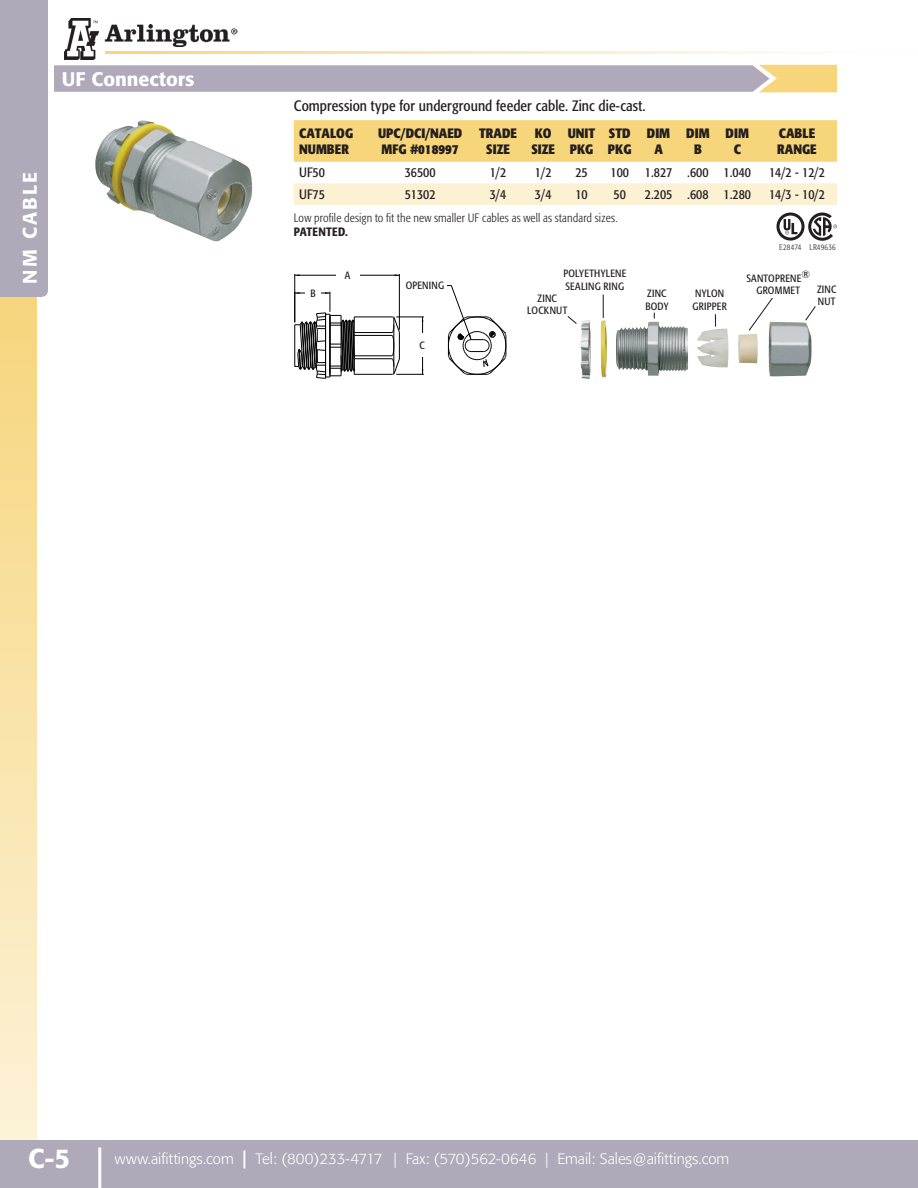
<style>
.page{position:relative;width:918px;height:1188px;background:#fff}
.page>*{position:absolute;margin:0;border:0;box-sizing:border-box;transform-origin:0 0}
.t1{font:500 27px "Formata";color:#fff}
.t2{font:500 19.5px "Formata";letter-spacing:.01em;color:#fff}
.t3{font:300 15px "Formata";color:#fff}
.t4{font:condensed 15px "Formata";letter-spacing:.005em;color:#231f20}
.t5{font:700 condensed 13.5px "Formata";color:#231f20}
.t6{font:condensed 13.5px "Formata";color:#231f20}
.t7{font:300 condensed 12px "Formata";letter-spacing:.015em;color:#231f20}
.t8{font:500 condensed 12px "Formata";letter-spacing:.025em;color:#231f20}
.t9{font:condensed 10.5px/12.6px "Formata";letter-spacing:.02em;color:#231f20}
.t10{font:300 condensed 8.25px "Formata";letter-spacing:.02em;color:#231f20}
.s1{font-weight:500;font-size:18px}
</style>
<div class="page">
<hr style="left:105px;top:52px;width:813px;height:2px;background:#f7d57b">
<div style="left:0;top:294px;width:37px;height:894px;background:linear-gradient(to bottom,#f7d57c,#fcf4dd)"></div>
<div style="left:0;top:1140px;width:918px;height:48px;background:#b0a9ba"></div>
<hr style="left:98px;top:1148px;width:3px;height:40px;background:#fff">
<div style="left:0;top:0;width:48px;height:297px;background:#b0a9ba"></div>
<img style="left:65px;top:18px;width:34px;height:41px">
<img style="left:104px;top:24px;width:133px;height:22px">
<img style="left:95px;top:121px;width:157px;height:120px">
<img style="left:581px;top:320px;width:107px;height:59px">
<svg style="left:603px;top:295px;width:1px;height:23px"></svg>
<svg style="left:748px;top:298px;width:26px;height:34px"></svg>
<svg style="left:805px;top:306px;width:11px;height:15px"></svg>
<svg style="left:715px;top:314px;width:1px;height:13px"></svg>
<svg style="left:567px;top:316px;width:10px;height:8px"></svg>
<svg style="left:54px;top:65px;width:783px;height:27px;background:#b8afb6"></svg>
<svg style="left:776px;top:213px;width:61px;height:28px"></svg>
<hr style="left:354px;top:374px;width:39px;height:1px;background:#000">
<hr style="left:354px;top:358px;width:38px;height:1px;background:#000">
<hr style="left:354px;top:356px;width:38px;height:1px;background:#000">
<hr style="left:354px;top:335px;width:38px;height:1px;background:#000">
<hr style="left:354px;top:332px;width:38px;height:1px;background:#000">
<hr style="left:354px;top:317px;width:39px;height:1px;background:#000">
<hr style="left:295px;top:274px;width:1px;height:48px;background:#000">
<hr style="left:399px;top:274px;width:1px;height:56px;background:#000">
<hr style="left:295px;top:275px;width:42px;height:1px;background:#000">
<hr style="left:355px;top:275px;width:44px;height:1px;background:#000">
<svg style="left:295px;top:290px;width:60px;height:89px"></svg>
<svg style="left:392px;top:283px;width:115px;height:92px"></svg>
<div style="left:415px;top:333px;width:14px;height:24px;background:#fff"></div>
<div style="left:336px;top:268px;width:23px;height:13px;background:#fff"></div>
<div style="left:305px;top:286px;width:16px;height:15px;background:#fff"></div>
<div style="left:403px;top:278px;width:44px;height:14px;background:#fff"></div>
<div style="left:294px;top:120px;width:543px;height:42px;background:#f7d57b"></div>
<div style="left:294px;top:183px;width:543px;height:22px;background:#fcf1d3"></div>
<p class="t2" style="left:62px;top:67px;width:134px">UF Connectors</p>
<h2 class="t2" style="left:18px;top:284px;width:113px;rotate:-90deg">NM CABLE</h2>
<p class="t4" style="left:294px;top:97px;width:353px">Compression type for underground feeder cable. Zinc die-cast.</p>
<p class="t5" style="left:299px;top:125px;width:55px">CATALOG</p>
<p class="t5" style="left:299px;top:141px;width:51px">NUMBER</p>
<p class="t5" style="left:378px;top:125px;width:86px">UPC/DCI/NAED</p>
<p class="t5" style="left:382px;top:141px;width:79px">MFG #018997</p>
<p class="t5" style="left:479px;top:125px;width:39px">TRADE</p>
<p class="t5" style="left:486px;top:141px;width:25px">SIZE</p>
<p class="t5" style="left:535px;top:125px;width:18px">KO</p>
<p class="t5" style="left:531px;top:141px;width:25px">SIZE</p>
<p class="t5" style="left:568px;top:125px;width:29px">UNIT</p>
<p class="t5" style="left:570px;top:141px;width:25px">PKG</p>
<p class="t5" style="left:609px;top:125px;width:23px">STD</p>
<p class="t5" style="left:608px;top:141px;width:25px">PKG</p>
<p class="t5" style="left:647px;top:125px;width:25px">DIM</p>
<p class="t5" style="left:654px;top:141px;width:10px">A</p>
<p class="t5" style="left:686px;top:125px;width:25px">DIM</p>
<p class="t5" style="left:694px;top:141px;width:9px">B</p>
<p class="t5" style="left:726px;top:125px;width:25px">DIM</p>
<p class="t5" style="left:734px;top:141px;width:9px">C</p>
<p class="t5" style="left:779px;top:125px;width:38px">CABLE</p>
<p class="t5" style="left:777px;top:141px;width:41px">RANGE</p>
<p class="t6" style="left:299px;top:165px;width:27px">UF50</p>
<p class="t6" style="left:405px;top:165px;width:32px">36500</p>
<p class="t6" style="left:490px;top:165px;width:18px">1/2</p>
<p class="t6" style="left:535px;top:165px;width:18px">1/2</p>
<p class="t6" style="left:575px;top:165px;width:14px">25</p>
<p class="t6" style="left:611px;top:165px;width:20px">100</p>
<p class="t6" style="left:645px;top:165px;width:29px">1.827</p>
<p class="t6" style="left:687px;top:165px;width:23px">.600</p>
<p class="t6" style="left:724px;top:165px;width:29px">1.040</p>
<p class="t6" style="left:769px;top:165px;width:58px">14/2 - 12/2</p>
<p class="t6" style="left:299px;top:187px;width:27px">UF75</p>
<p class="t6" style="left:405px;top:187px;width:32px">51302</p>
<p class="t6" style="left:490px;top:187px;width:18px">3/4</p>
<p class="t6" style="left:535px;top:187px;width:18px">3/4</p>
<p class="t6" style="left:575px;top:187px;width:14px">10</p>
<p class="t6" style="left:614px;top:187px;width:14px">50</p>
<p class="t6" style="left:645px;top:187px;width:29px">2.205</p>
<p class="t6" style="left:687px;top:187px;width:23px">.608</p>
<p class="t6" style="left:724px;top:187px;width:29px">1.280</p>
<p class="t6" style="left:769px;top:187px;width:58px">14/3 - 10/2</p>
<p class="t7" style="left:294px;top:210px;width:325px">Low profile design to fit the new smaller UF cables as well as standard sizes.</p>
<p class="t8" style="left:294px;top:224px;width:56px">PATENTED.</p>
<p class="t10" style="left:779px;top:243px;width:24px">E28474</p>
<p class="t10" style="left:810px;top:242px;width:28px">LR49636</p>
<p class="t9" style="left:311px;top:287px;width:7px">B</p>
<p class="t9" style="left:345px;top:269px;width:7px">A</p>
<p class="t9" style="left:406px;top:279px;width:40px">OPENING</p>
<p class="t9" style="left:563px;top:267px;width:65px">POLYETHYLENE<br>SEALING RING</p>
<p class="t9" style="left:527px;top:292px;width:42px;text-align:center">ZINC<br>LOCKNUT</p>
<p class="t9" style="left:645px;top:287px;width:25px">ZINC<br>BODY</p>
<p class="t9" style="left:693px;top:287px;width:36px">NYLON<br>GRIPPER</p>
<p class="t9" style="left:746px;top:272px;width:65px;text-align:center">SANTOPRENE®<br>GROMMET</p>
<p class="t9" style="left:817px;top:283px;width:21px">ZINC<br>NUT</p>
<p class="t9" style="left:419px;top:339px;width:7px">C</p>
<h1 class="t1" style="left:28px;top:1142px;width:43px">C-5</h1>
<h3 class="t3" style="left:115px;top:1150px;width:616px">www.aifittings.com <span class="s1">|</span> Tel: (800)233-4717 | Fax: (570)562-0646 | Email: Sales@aifittings.com</h3>
</div>
